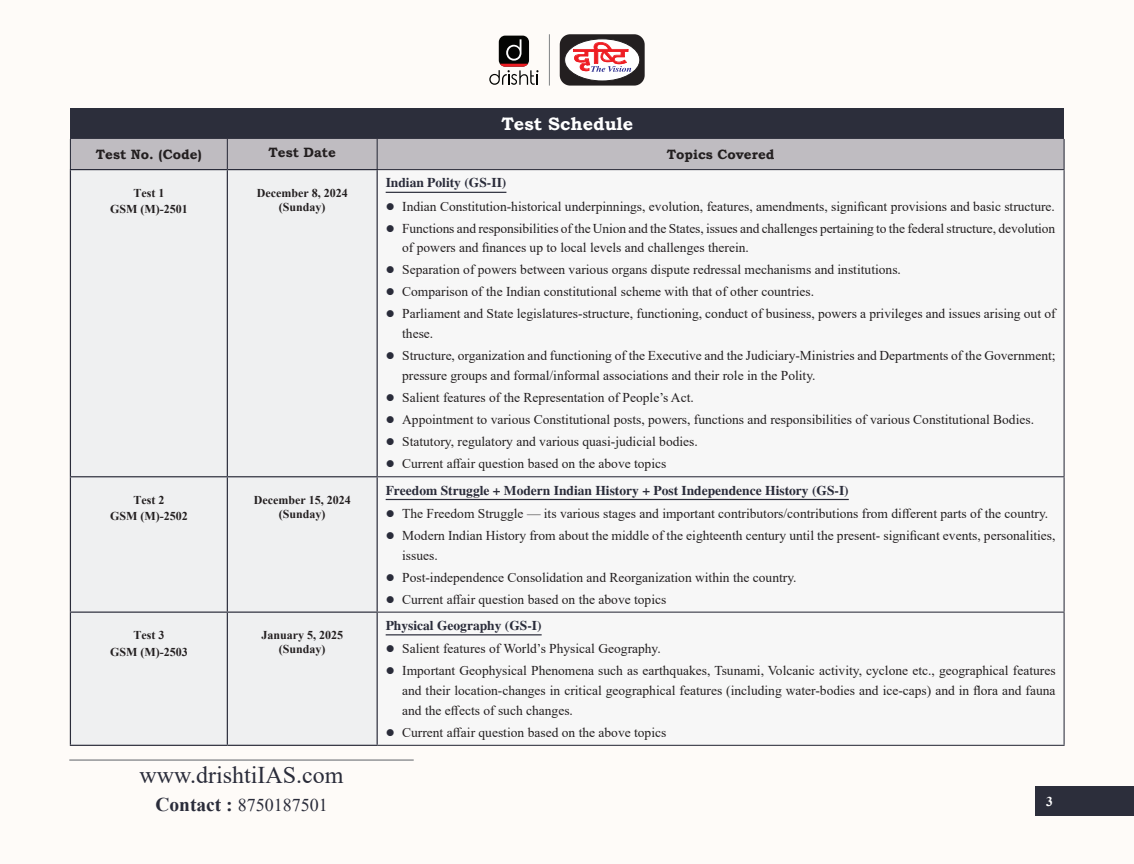
<style>
.page{position:relative;width:1134px;height:864px;background:#fefbf8}
.page>*{position:absolute;margin:0;border:0;box-sizing:border-box;transform-origin:0 0}
.t1{font:24px "Times New Roman";color:#2a2c3a}
.t2{font:18px "Times New Roman";color:#2a2c3a}
.Indent__1__2__3{font:700 18px "Bookman Old Style";color:#fff}
.t3{font:13.5px/19.8px "Times New Roman";color:#231f20}
.Para_1{font:700 13.5px "Times";color:#2a2c3a}
.t4{font:700 13.5px "Bookman Old Style";color:#231f20}
.t5{font:700 13.5px "Times New Roman";color:#fff}
.Para_1-2{font:700 12px/16.4px "Times New Roman";color:#231f20;text-align:center}
.s1{font-weight:700;font-size:19.5px}
</style>
<div class="page">
<div style="left:560px;top:34px;width:85px;height:52px;background:#231f20;border-radius:10px"></div>
<div style="left:565px;top:39px;width:75px;height:42px;background:#fff;border-radius:50%"></div>
<div style="left:564px;top:38px;width:76px;height:43px;border:1px solid #231f20;border-radius:50%"></div>
<svg style="left:573px;top:42px;width:58px;height:30px"></svg>
<div style="left:499px;top:36px;width:30px;height:31px;background:#040503;border-radius:6px"></div>
<svg style="left:489px;top:39px;width:50px;height:46px"></svg>
<hr style="left:549px;top:34px;width:1px;height:52px;background:#808285">
<div style="left:1035px;top:786px;width:99px;height:29px;background:#2c2e3b"></div>
<hr style="left:69px;top:759px;width:345px;height:2px;background:#939598">
<div style="left:70px;top:108px;width:994px;height:31px;background:#2c2e3b"></div>
<div style="left:71px;top:139px;width:993px;height:30px;background:#bfbcc1"></div>
<div style="left:71px;top:170px;width:306px;height:575px;background:#eff0f1"></div>
<svg style="left:378px;top:170px;width:686px;height:575px"></svg>
<hr style="left:70px;top:139px;width:1px;height:30px;background:#2a2c3a">
<hr style="left:227px;top:139px;width:1px;height:30px;background:#2a2c3a">
<hr style="left:377px;top:139px;width:1px;height:30px;background:#2a2c3a">
<hr style="left:1064px;top:139px;width:1px;height:30px;background:#2a2c3a">
<hr style="left:377px;top:169px;width:688px;height:1px;background:#2a2c3a">
<hr style="left:1064px;top:170px;width:1px;height:306px;background:#2a2c3a">
<hr style="left:378px;top:476px;width:687px;height:1px;background:#2a2c3a">
<hr style="left:1064px;top:477px;width:1px;height:135px;background:#2a2c3a">
<hr style="left:378px;top:612px;width:687px;height:1px;background:#2a2c3a">
<hr style="left:1064px;top:613px;width:1px;height:132px;background:#2a2c3a">
<hr style="left:70px;top:169px;width:157px;height:1px;background:#2a2c3a">
<hr style="left:70px;top:170px;width:1px;height:306px;background:#2a2c3a">
<hr style="left:227px;top:169px;width:151px;height:1px;background:#2a2c3a">
<hr style="left:227px;top:170px;width:1px;height:306px;background:#2a2c3a">
<hr style="left:377px;top:170px;width:1px;height:306px;background:#2a2c3a">
<hr style="left:70px;top:476px;width:157px;height:1px;background:#2a2c3a">
<hr style="left:70px;top:477px;width:1px;height:135px;background:#2a2c3a">
<hr style="left:227px;top:476px;width:151px;height:1px;background:#2a2c3a">
<hr style="left:227px;top:477px;width:1px;height:135px;background:#2a2c3a">
<hr style="left:377px;top:477px;width:1px;height:135px;background:#2a2c3a">
<hr style="left:70px;top:612px;width:157px;height:1px;background:#2a2c3a">
<hr style="left:70px;top:613px;width:1px;height:132px;background:#2a2c3a">
<hr style="left:227px;top:612px;width:151px;height:1px;background:#2a2c3a">
<hr style="left:227px;top:613px;width:1px;height:132px;background:#2a2c3a">
<hr style="left:377px;top:613px;width:1px;height:132px;background:#2a2c3a">
<hr style="left:70px;top:745px;width:157px;height:1px;background:#2a2c3a">
<hr style="left:378px;top:745px;width:687px;height:1px;background:#2a2c3a">
<hr style="left:227px;top:745px;width:151px;height:1px;background:#2a2c3a">
<hr style="left:386px;top:192px;width:120px;height:1px;background:#2a2c3a">
<hr style="left:386px;top:499px;width:463px;height:1px;background:#2a2c3a">
<hr style="left:386px;top:634px;width:156px;height:1px;background:#2a2c3a">
<svg style="left:387px;top:203px;width:7px;height:7px"></svg>
<svg style="left:387px;top:225px;width:7px;height:7px"></svg>
<svg style="left:387px;top:267px;width:7px;height:7px"></svg>
<svg style="left:387px;top:289px;width:7px;height:7px"></svg>
<svg style="left:387px;top:311px;width:7px;height:7px"></svg>
<svg style="left:387px;top:352px;width:7px;height:7px"></svg>
<svg style="left:387px;top:394px;width:7px;height:7px"></svg>
<svg style="left:387px;top:416px;width:7px;height:7px"></svg>
<svg style="left:387px;top:438px;width:7px;height:7px"></svg>
<svg style="left:387px;top:460px;width:7px;height:7px"></svg>
<svg style="left:387px;top:510px;width:7px;height:7px"></svg>
<svg style="left:387px;top:532px;width:7px;height:7px"></svg>
<svg style="left:387px;top:574px;width:7px;height:7px"></svg>
<svg style="left:387px;top:596px;width:7px;height:7px"></svg>
<svg style="left:387px;top:645px;width:7px;height:7px"></svg>
<svg style="left:387px;top:667px;width:7px;height:7px"></svg>
<svg style="left:387px;top:729px;width:7px;height:7px"></svg>
<p class="Indent__1__2__3" style="left:501px;top:111px;width:133px">Test Schedule</p>
<p class="t4" style="left:96px;top:145px;width:108px">Test No. (Code)</p>
<p class="t4" style="left:269px;top:143px;width:69px">Test Date</p>
<p class="t4" style="left:667px;top:145px;width:109px">Topics Covered</p>
<p class="Para_1-2" style="left:110px;top:184px;width:79px">Test 1<br>GSM (M)-2501</p>
<p class="Para_1-2" style="left:257px;top:185px;width:92px;line-height:14.1px">December 8, 2024 (Sunday)</p>
<p class="Para_1" style="left:386px;top:175px;width:122px">Indian Polity (GS-II)</p>
<p class="t3" style="left:402px;top:196px;width:654px">Indian Constitution-historical underpinnings, evolution, features, amendments, significant provisions and basic structure.</p>
<p class="t3" style="left:402px;top:218px;width:655px">Functions and responsibilities of the Union and the States, issues and challenges pertaining to the federal structure, devolution of powers and finances up to local levels and challenges therein.</p>
<p class="t3" style="left:402px;top:260px;width:500px">Separation of powers between various organs dispute redressal mechanisms and institutions.</p>
<p class="t3" style="left:402px;top:282px;width:414px">Comparison of the Indian constitutional scheme with that of other countries.</p>
<p class="t3" style="left:402px;top:304px;width:655px">Parliament and State legislatures-structure, functioning, conduct of business, powers a privileges and issues arising out of these.</p>
<p class="t3" style="left:402px;top:346px;width:655px">Structure, organization and functioning of the Executive and the Judiciary-Ministries and Departments of the Government; pressure groups and formal/informal associations and their role in the Polity.</p>
<p class="t3" style="left:402px;top:387px;width:293px">Salient features of the Representation of People’s Act.</p>
<p class="t3" style="left:402px;top:409px;width:633px">Appointment to various Constitutional posts, powers, functions and responsibilities of various Constitutional Bodies.</p>
<p class="t3" style="left:402px;top:431px;width:297px">Statutory, regulatory and various quasi-judicial bodies.</p>
<p class="t3" style="left:402px;top:453px;width:266px">Current affair question based on the above topics</p>
<p class="Para_1-2" style="left:110px;top:491px;width:79px">Test 2<br>GSM (M)-2502</p>
<p class="Para_1-2" style="left:254px;top:493px;width:98px;line-height:14.1px">December 15, 2024 (Sunday)</p>
<p class="Para_1-2" style="left:110px;top:627px;width:79px">Test 3<br>GSM (M)-2503</p>
<p class="Para_1-2" style="left:261px;top:628px;width:83px;line-height:14.1px">January 5, 2025 (Sunday)</p>
<p class="Para_1" style="left:386px;top:482px;width:465px">Freedom Struggle + Modern Indian History + Post Independence History (GS-I)</p>
<p class="t3" style="left:402px;top:503px;width:648px">The Freedom Struggle — its various stages and important contributors/contributions from different parts of the country.</p>
<p class="t3" style="left:402px;top:525px;width:655px">Modern Indian History from about the middle of the eighteenth century until the present- significant events, personalities, issues.</p>
<p class="t3" style="left:402px;top:567px;width:396px">Post-independence Consolidation and Reorganization within the country.</p>
<p class="t3" style="left:402px;top:589px;width:266px">Current affair question based on the above topics</p>
<p class="Para_1" style="left:386px;top:618px;width:158px">Physical Geography (GS-I)</p>
<p class="t3" style="left:402px;top:638px;width:260px">Salient features of World’s Physical Geography.</p>
<p class="t3" style="left:402px;top:660px;width:655px;text-align:justify">Important Geophysical Phenomena such as earthquakes, Tsunami, Volcanic activity, cyclone etc., geographical features and their location-changes in critical geographical features (including water-bodies and ice-caps) and in flora and fauna and the effects of such changes.</p>
<p class="t3" style="left:402px;top:722px;width:266px">Current affair question based on the above topics</p>
<h1 class="t1" style="left:140px;top:758px;width:205px">www.drishtiIAS.com</h1>
<h2 class="t2" style="left:155px;top:792px;width:174px"><span class="s1">Contact :</span> 8750187501</h2>
<p class="t5" style="left:1046px;top:792px;width:8px">3</p>
</div>
